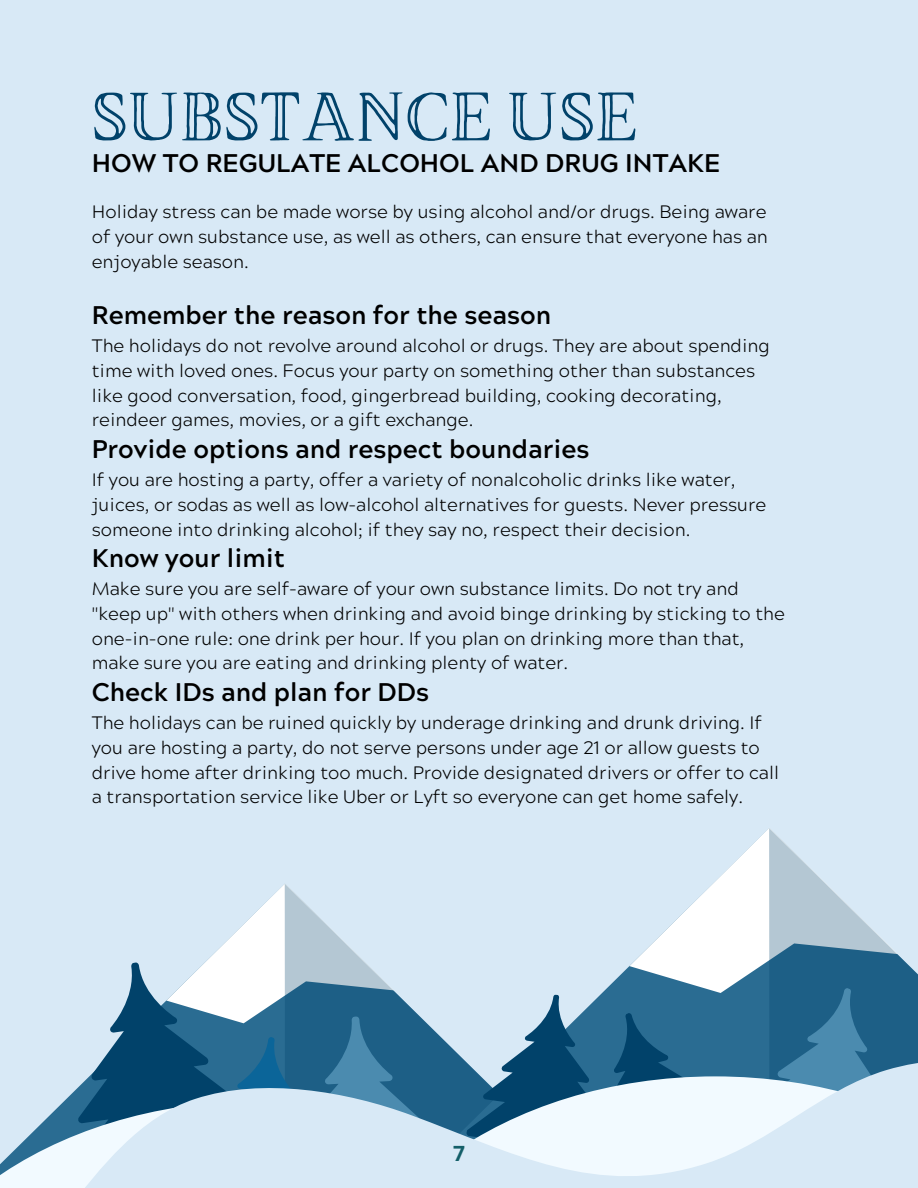
<style>
.page{position:relative;width:918px;height:1188px;background:#d8e9f6}
.page>*{position:absolute;margin:0;border:0;box-sizing:border-box;transform-origin:0 0}
.t1{font:69px "Brixton TC Outline";color:#01426a}
.t2{font:700 25.5px "Acherus Grotesque";color:#000}
.t3{font:700 21px "Open Sans";color:#145f69}
.t4{font:300 18px/24.8px "Acherus Grotesque";color:#000}
</style>
<div class="page">
<svg style="left:0;top:828px;width:918px;height:360px"></svg>
<h1 class="t1" style="left:92px;top:92px;width:548px">SUBSTANCE USE</h1>
<h2 class="t2" style="left:92px;top:153px;width:630px">HOW TO REGULATE ALCOHOL AND DRUG INTAKE</h2>
<p class="t4" style="left:92px;top:202px;width:678px;text-align:justify">Holiday stress can be made worse by using alcohol and/or drugs. Being aware of your own substance use, as well as others, can ensure that everyone has an enjoyable season.</p>
<h2 class="t2" style="left:92px;top:305px;width:461px">Remember the reason for the season</h2>
<p class="t4" style="left:92px;top:336px;width:680px">The holidays do not revolve around alcohol or drugs. They are about spending time with loved ones. Focus your party on something other than substances like good conversation, food, gingerbread building, cooking decorating, reindeer games, movies, or a gift exchange.</p>
<h2 class="t2" style="left:92px;top:439px;width:499px">Provide options and respect boundaries</h2>
<p class="t4" style="left:92px;top:470px;width:676px">If you are hosting a party, offer a variety of nonalcoholic drinks like water, juices, or sodas as well as low-alcohol alternatives for guests. Never pressure someone into drinking alcohol; if they say no, respect their decision.</p>
<h2 class="t2" style="left:92px;top:548px;width:195px">Know your limit</h2>
<p class="t4" style="left:92px;top:579px;width:695px">Make sure you are self-aware of your own substance limits. Do not try and "keep up" with others when drinking and avoid binge drinking by sticking to the one-in-one rule: one drink per hour. If you plan on drinking more than that, make sure you are eating and drinking plenty of water.</p>
<h2 class="t2" style="left:92px;top:682px;width:339px">Check IDs and plan for DDs</h2>
<p class="t4" style="left:92px;top:713px;width:689px">The holidays can be ruined quickly by underage drinking and drunk driving. If you are hosting a party, do not serve persons under age 21 or allow guests to drive home after drinking too much. Provide designated drivers or offer to call a transportation service like Uber or Lyft so everyone can get home safely.</p>
<p class="t3" style="left:453px;top:1139px;width:13px">7</p>
</div>
